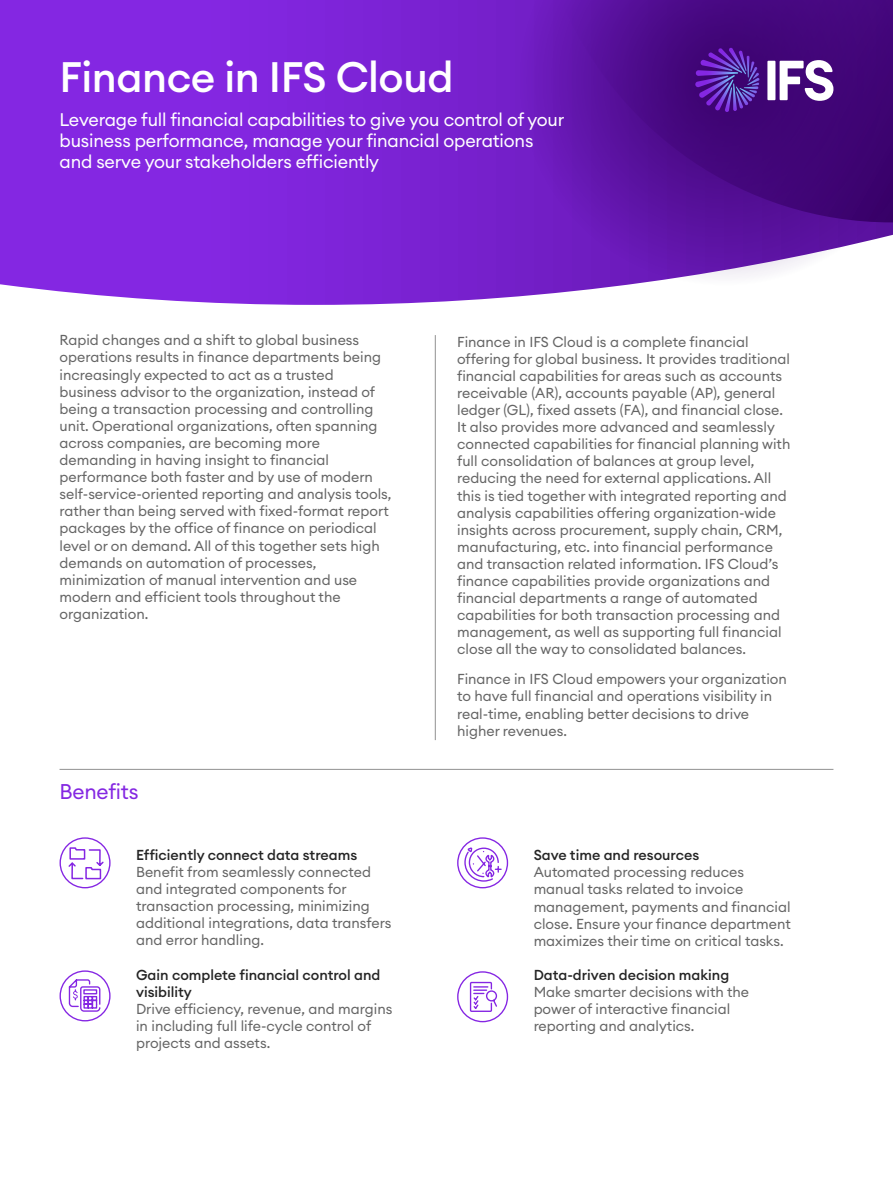
<style>
.page{position:relative;width:893px;height:1191px;background:#fff}
.page>*{position:absolute;margin:0;border:0;box-sizing:border-box;transform-origin:0 0}
.t1{font:500 42px "Euclid Circular A";letter-spacing:-.01em;color:#fff}
.t2{font:21px "Euclid Circular A";letter-spacing:-.01em;color:#8427e2}
.t3{font:18px/21px "Euclid Circular A";letter-spacing:-.01em;color:#fff}
.t4{font:14.25px/17.1px "Euclid Circular A";color:#656565}
.t5{font:500 14.25px/17.1px "Euclid Circular A";color:#242424}
</style>
<div class="page">
<svg style="left:0;top:0;width:522px;height:305px;background:#8228db"></svg>
<svg style="left:508px;top:0;width:315px;height:296px;background:#6825aa"></svg>
<svg style="left:767px;top:0;width:126px;height:251px;background:#501784"></svg>
<svg style="left:695px;top:48px;width:65px;height:63px;background:#55219c"></svg>
<hr style="left:435px;top:335px;width:1px;height:405px;background:#919191">
<hr style="left:60px;top:769px;width:773px;height:1px;background:#919191">
<div style="left:60px;top:837px;width:51px;height:51px;border:1px solid #8526e3;border-radius:50%"></div>
<div style="left:60px;top:970px;width:51px;height:51px;border:1px solid #8526e3;border-radius:50%"></div>
<div style="left:457px;top:837px;width:51px;height:51px;border:1px solid #8526e3;border-radius:50%"></div>
<div style="left:457px;top:971px;width:51px;height:51px;border:1px solid #8526e3;border-radius:50%"></div>
<svg style="left:68px;top:978px;width:33px;height:34px"></svg>
<svg style="left:464px;top:837px;width:38px;height:52px"></svg>
<svg style="left:469px;top:981px;width:29px;height:31px"></svg>
<svg style="left:67px;top:846px;width:38px;height:34px"></svg>
<h1 class="t1" style="left:60px;top:50px;width:396px">Finance in IFS Cloud</h1>
<p class="t3" style="left:60px;top:109px;width:506px">Leverage full financial capabilities to give you control of your business performance, manage your financial operations and serve your stakeholders efficiently</p>
<p class="t4" style="left:60px;top:331px;width:334px">Rapid changes and a shift to global business operations results in finance departments being increasingly expected to act as a trusted business advisor to the organization, instead of being a transaction processing and controlling unit. Operational organizations, often spanning across companies, are becoming more demanding in having insight to financial performance both faster and by use of modern self-service-oriented reporting and analysis tools, rather than being served with fixed-format report packages by the office of finance on periodical level or on demand. All of this together sets high demands on automation of processes, minimization of manual intervention and use modern and efficient tools throughout the organization.</p>
<p class="t4" style="left:457px;top:333px;width:335px">Finance in IFS Cloud is a complete financial offering for global business. It provides traditional financial capabilities for areas such as accounts receivable (AR), accounts payable (AP), general ledger (GL), fixed assets (FA), and financial close.<br>It also provides more advanced and seamlessly connected capabilities for financial planning with full consolidation of balances at group level, reducing the need for external applications. All this is tied together with integrated reporting and analysis capabilities offering organization-wide insights across procurement, supply chain, CRM, manufacturing, etc. into financial performance and transaction related information. IFS Cloud’s finance capabilities provide organizations and financial departments a range of automated capabilities for both transaction processing and management, as well as supporting full financial close all the way to consolidated balances.</p>
<p class="t4" style="left:457px;top:670px;width:331px">Finance in IFS Cloud empowers your organization to have full financial and operations visibility in real-time, enabling better decisions to drive higher revenues.</p>
<h2 class="t2" style="left:60px;top:778px;width:81px">Benefits</h2>
<p class="t5" style="left:136px;top:846px;width:223px">Efficiently connect data streams</p>
<p class="t4" style="left:136px;top:863px;width:257px">Benefit from seamlessly connected and integrated components for transaction processing, minimizing additional integrations, data transfers and error handling.</p>
<p class="t5" style="left:136px;top:966px;width:246px">Gain complete financial control and visibility</p>
<p class="t4" style="left:136px;top:1000px;width:258px">Drive efficiency, revenue, and margins in including full life-cycle control of projects and assets.</p>
<p class="t5" style="left:534px;top:846px;width:167px">Save time and resources</p>
<p class="t4" style="left:534px;top:863px;width:259px">Automated processing reduces manual tasks related to invoice management, payments and financial close. Ensure your finance department maximizes their time on critical tasks.</p>
<p class="t5" style="left:534px;top:966px;width:197px">Data-driven decision making</p>
<p class="t4" style="left:534px;top:983px;width:217px">Make smarter decisions with the power of interactive financial reporting and analytics.</p>
</div>
